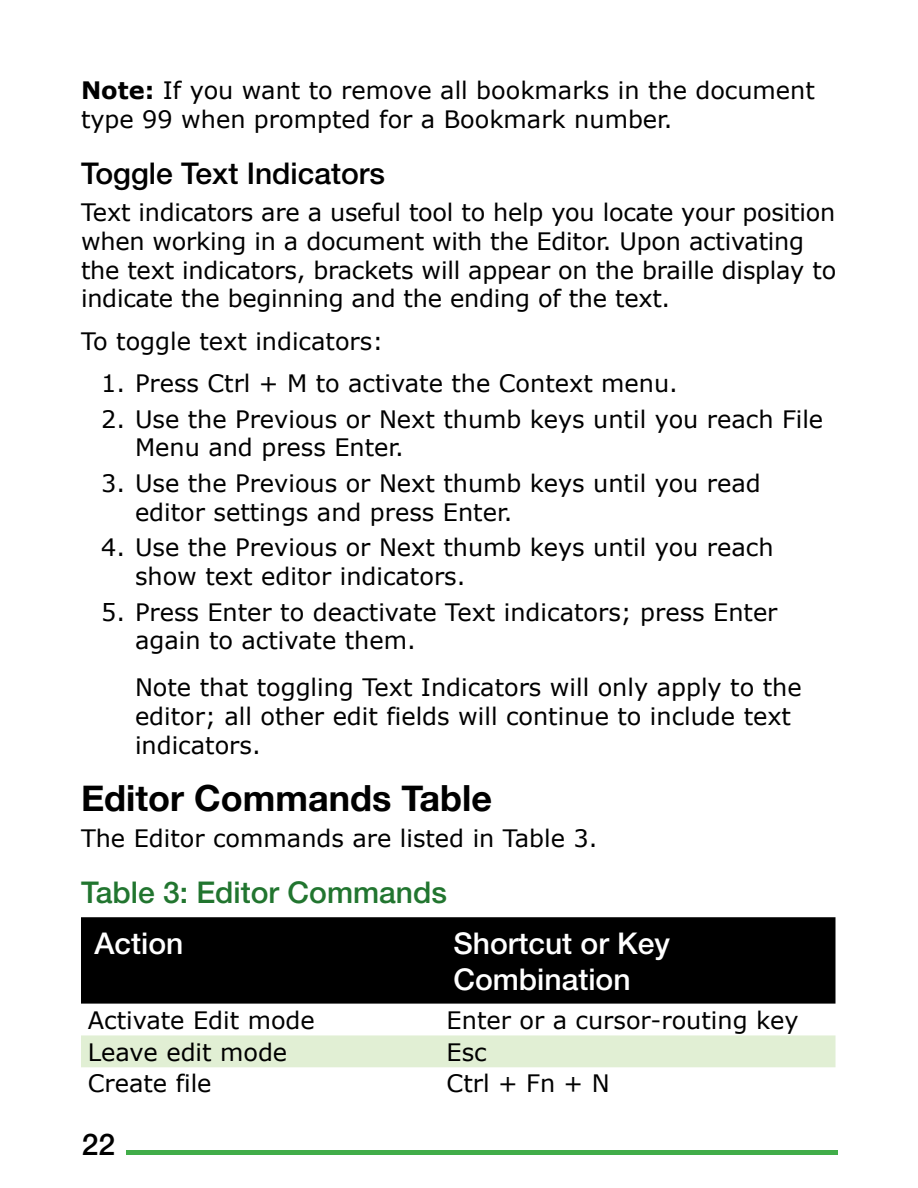
<style>
.page{position:relative;width:918px;height:1188px;background:#fff}
.page>*{position:absolute;margin:0;border:0;box-sizing:border-box;transform-origin:0 0}
.t1{font:700 36px "Helvetica Neue";color:#000}
.Table_Header{font:500 30px/36px "Helvetica Neue";color:#fff}
.t2{font:500 30px "Helvetica Neue";color:#000}
.t3{font:500 30px "Helvetica Neue";color:#21752f}
.Paragraph{font:24px/28.8px "Verdana";color:#000}
.s1{font-weight:700}
</style>
<div class="page">
<div style="left:126px;top:1150px;width:712px;height:5px;background:#41ad49"></div>
<div style="left:81px;top:917px;width:755px;height:87px;background:#000"></div>
<div style="left:81px;top:1035px;width:755px;height:32px;background:#e1efd4"></div>
<p class="Paragraph" style="left:81px;top:77px;width:735px"><span class="s1">Note:</span> If you want to remove all bookmarks in the document type 99 when prompted for a Bookmark number.</p>
<h4 class="t2" style="left:81px;top:156px;width:306px">Toggle Text Indicators</h4>
<p class="Paragraph" style="left:81px;top:198px;width:757px">Text indicators are a useful tool to help you locate your position when working in a document with the Editor. Upon activating the text indicators, brackets will appear on the braille display to indicate the beginning and the ending of the text.</p>
<p class="Paragraph" style="left:81px;top:327px;width:304px">To toggle text indicators:</p>
<p class="Paragraph" style="left:101px;top:369px;width:578px">1. Press Ctrl + M to activate the Context menu.</p>
<p class="Paragraph" style="left:135px;top:405px;width:690px;text-indent:-34px">2. Use the Previous or Next thumb keys until you reach File<br>Menu and press Enter.</p>
<p class="Paragraph" style="left:135px;top:469px;width:627px;text-indent:-34px">3. Use the Previous or Next thumb keys until you read editor settings and press Enter.</p>
<p class="Paragraph" style="left:135px;top:534px;width:640px;text-indent:-34px">4. Use the Previous or Next thumb keys until you reach show text editor indicators.</p>
<p class="Paragraph" style="left:135px;top:598px;width:644px;text-indent:-34px">5. Press Enter to deactivate Text indicators; press Enter again to activate them.</p>
<p class="Paragraph" style="left:135px;top:673px;width:668px">Note that toggling Text Indicators will only apply to the editor; all other edit fields will continue to include text indicators.</p>
<h3 class="t1" style="left:81px;top:775px;width:413px">Editor Commands Table</h3>
<p class="Paragraph" style="left:81px;top:824px;width:518px">The Editor commands are listed in Table 3.</p>
<p class="t3" style="left:81px;top:875px;width:368px">Table 3: Editor Commands</p>
<p class="Table_Header" style="left:94px;top:925px;width:90px">Action</p>
<p class="Table_Header" style="left:453px;top:925px;width:218px">Shortcut or Key<br>Combination</p>
<p class="Paragraph" style="left:88px;top:1006px;width:229px">Activate Edit mode</p>
<p class="Paragraph" style="left:447px;top:1006px;width:353px">Enter or a cursor-routing key</p>
<p class="Paragraph" style="left:88px;top:1038px;width:201px">Leave edit mode</p>
<p class="Paragraph" style="left:447px;top:1038px;width:42px">Esc</p>
<p class="Paragraph" style="left:88px;top:1070px;width:125px">Create file</p>
<p class="Paragraph" style="left:447px;top:1070px;width:165px">Ctrl + Fn + N</p>
<p class="t2" style="left:82px;top:1126px;width:35px">22</p>
</div>
